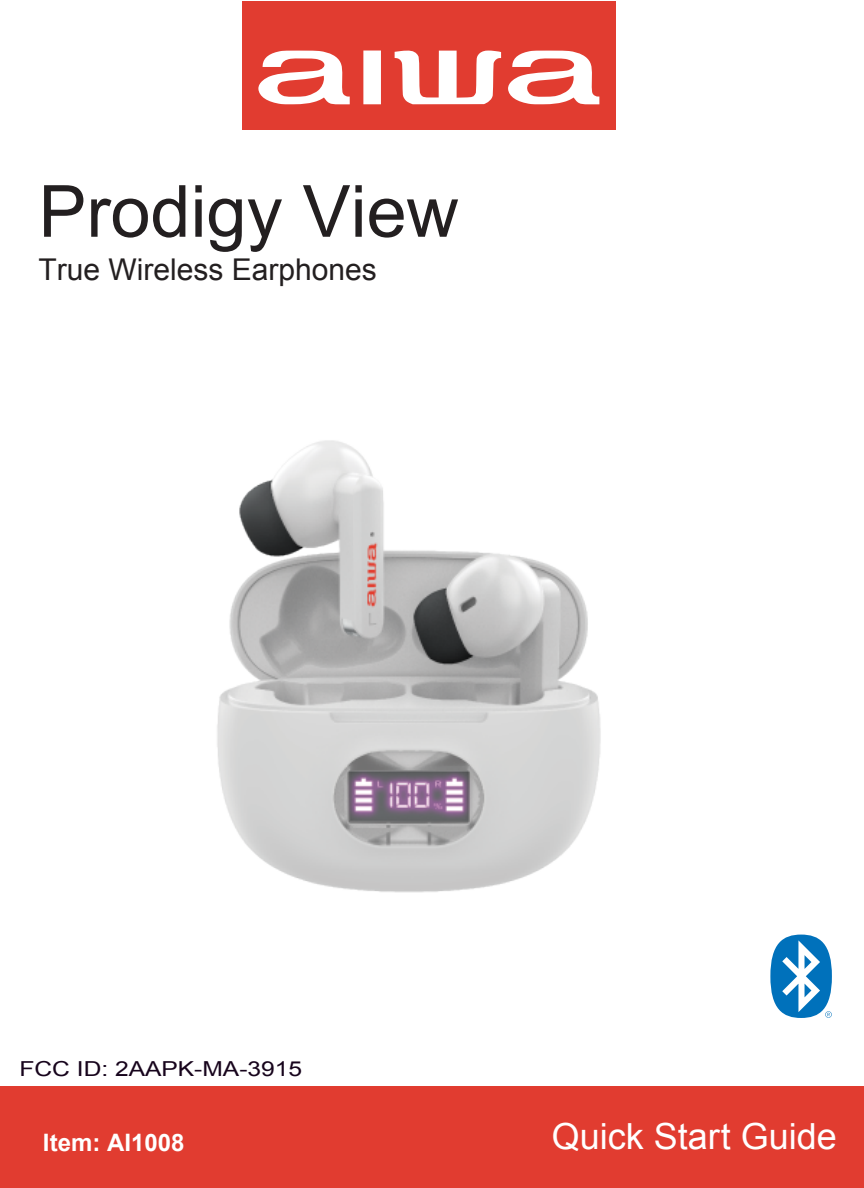
<style>
.page{position:relative;width:864px;height:1188px;background:#fff}
.page>*{position:absolute;margin:0;border:0;box-sizing:border-box;transform-origin:0 0}
.t1{font:72px "Arial";color:#231f20}
.t2{font:36px "Arial";color:#fff}
.t3{font:30px "Arial";color:#231f20}
.t4{font:700 24px "Arial";color:#fff}
.t5{font:20.7px "Arial";color:#17041c;scale:1.19 1}
</style>
<div class="page">
<div style="left:0;top:1086px;width:864px;height:102px;background:#e13c30"></div>
<div style="left:242px;top:1px;width:374px;height:129px;background:#e13c30"></div>
<svg style="left:258px;top:51px;width:92px;height:53px"></svg>
<svg style="left:508px;top:51px;width:91px;height:53px"></svg>
<svg style="left:363px;top:51px;width:18px;height:53px"></svg>
<svg style="left:395px;top:50px;width:106px;height:54px"></svg>
<img style="left:770px;top:934px;width:62px;height:84px">
<img style="left:217px;top:440px;width:384px;height:453px">
<h1 class="t1" style="left:39px;top:164px;width:422px">Prodigy View</h1>
<p class="t3" style="left:39px;top:250px;width:340px">True Wireless Earphones</p>
<p class="t5" style="left:20px;top:1055px;width:239px">FCC ID: 2AAPK-MA-3915</p>
<p class="t4" style="left:43px;top:1126px;width:143px">Item: AI1008</p>
<p class="t2" style="left:552px;top:1113px;width:286px">Quick Start Guide</p>
</div>
